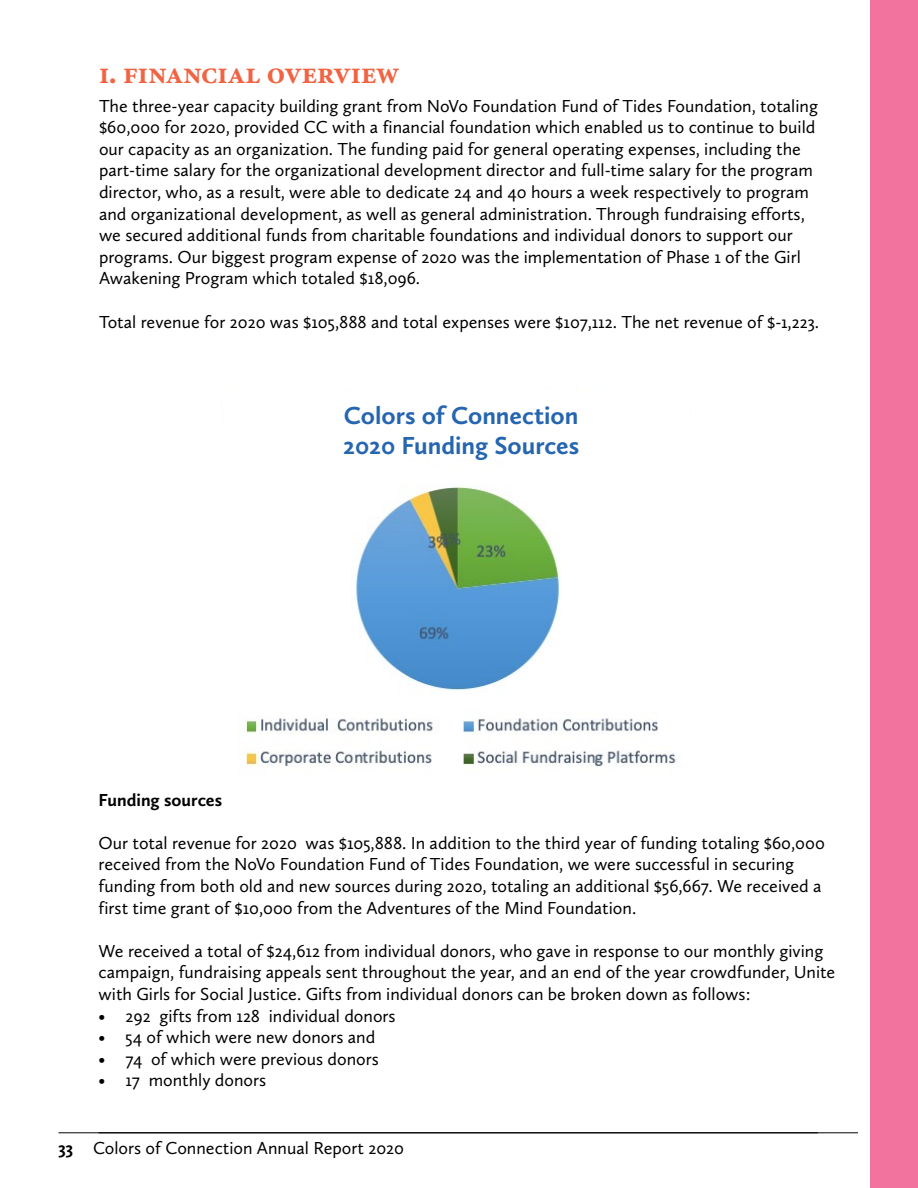
<style>
.page{position:relative;width:918px;height:1188px;background:#fff}
.page>*{position:absolute;margin:0;border:0;box-sizing:border-box;transform-origin:0 0}
.t1{font:30px "Minion Variable Concept";letter-spacing:.01em;color:#f16443}
.t2{font:700 25.5px/30.6px "Calluna Sans";color:#2665b0}
.t3{font:18px/21.6px "Calluna Sans";color:#000}
.t4{font:700 18px "Calluna Sans";color:#000}
.s1{font-weight:700}
</style>
<div class="page">
<div style="left:870px;top:0;width:48px;height:1188px;background:#f3739f"></div>
<img style="left:245px;top:486px;width:431px;height:281px">
<hr style="left:58px;top:1133px;width:760px;height:1px;background:#000">
<hr style="left:99px;top:1133px;width:759px;height:1px;background:#000">
<h1 class="t1" style="left:99px;top:52px;width:301px">I. Financial Overview</h1>
<p class="t3" style="left:99px;top:95px;width:721px">The three-year capacity building grant from NoVo Foundation Fund of Tides Foundation, totaling $60,000 for 2020, provided CC with a financial foundation which enabled us to continue to build our capacity as an organization. The funding paid for general operating expenses, including the part-time salary for the organizational development director and full-time salary for the program director, who, as a result, were able to dedicate 24 and 40 hours a week respectively to program and organizational development, as well as general administration. Through fundraising efforts, we secured additional funds from charitable foundations and individual donors to support our programs. Our biggest program expense of 2020 was the implementation of Phase 1 of the Girl Awakening Program which totaled $18,096.</p>
<p class="t3" style="left:99px;top:311px;width:722px">Total revenue for 2020 was $105,888 and total expenses were $107,112. The net revenue of $-1,223.</p>
<h2 class="t2" style="left:343px;top:399px;width:238px">Colors of Connection<br>2020 Funding Sources</h2>
<p class="t4" style="left:99px;top:788px;width:125px">Funding sources</p>
<p class="t3" style="left:99px;top:832px;width:728px">Our total revenue for 2020 was $105,888. In addition to the third year of funding totaling $60,000 received from the NoVo Foundation Fund of Tides Foundation, we were successful in securing funding from both old and new sources during 2020, totaling an additional $56,667. We received a first time grant of $10,000 from the Adventures of the Mind Foundation.</p>
<p class="t3" style="left:99px;top:940px;width:738px">We received a total of $24,612 from individual donors, who gave in response to our monthly giving campaign, fundraising appeals sent throughout the year, and an end of the year crowdfunder, Unite with Girls for Social Justice. Gifts from individual donors can be broken down as follows:</p>
<p class="t3" style="left:99px;top:1004px;width:299px">• 292 gifts from 128 individual donors</p>
<p class="t3" style="left:99px;top:1026px;width:278px">• 54 of which were new donors and</p>
<p class="t3" style="left:99px;top:1048px;width:282px">• 74 of which were previous donors</p>
<p class="t3" style="left:99px;top:1069px;width:169px">• 17 monthly donors</p>
<p class="t3" style="left:58px;top:1137px;width:347px"><span class="s1">33</span> Colors of Connection Annual Report 2020</p>
</div>
